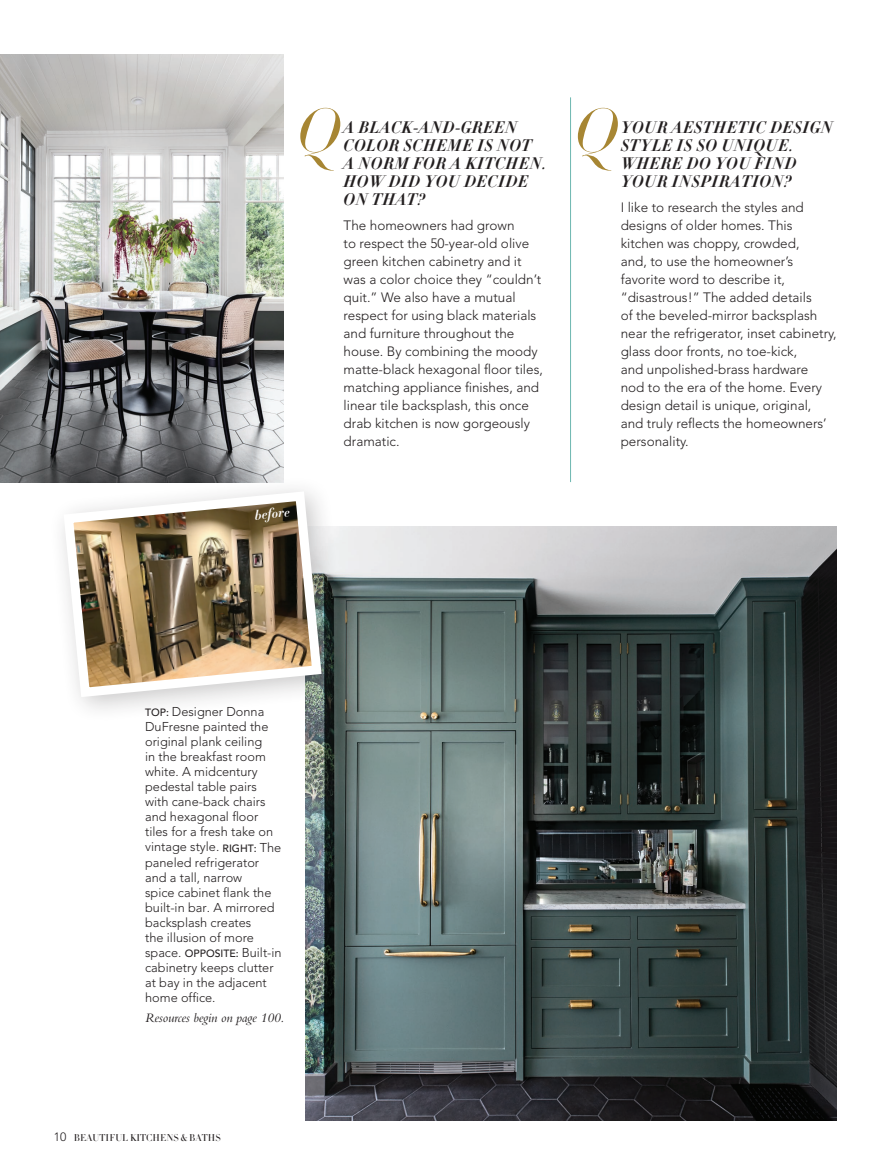
<style>
.page{position:relative;width:891px;height:1175px;background:#fff}
.page>*{position:absolute;margin:0;border:0;box-sizing:border-box;transform-origin:0 0}
.t1{font:italic 300 60px "HTF Didot L42";color:#a78633}
.t2{font:italic 700 16.5px/18px "HTF Didot B11";letter-spacing:.025em;color:#231f20}
.t3{font:300 13.5px/18px "Avenir LT Std";color:#231f20}
.t4{font:italic 13.5px "Bembo Std";letter-spacing:-.01em;color:#231f20}
.t5{font:italic 700 13.5px "HTF Didot B11";color:#fff}
.t6{font:300 12.75px/15px "Avenir LT Std";color:#231f20}
.t7{font:300 9.75px "HTF Didot L24";letter-spacing:.01em;color:#231f20}
.s1{font-weight:500;font-size:10.5px}
.s2{font-family:"Avenir LT Std";font-size:12px}
</style>
<div class="page">
<img style="left:305px;top:526px;width:532px;height:594px">
<div style="left:47px;top:475px;width:302px;height:249px;background:#231f20;opacity:.25"></div>
<img style="left:59px;top:486px;width:267px;height:216px">
<img style="left:0;top:54px;width:284px;height:428px">
<hr style="left:570px;top:97px;width:1px;height:385px;background:#6db7b0">
<h1 class="t1" style="left:297px;top:87px;width:46px">Q</h1>
<p class="t2" style="left:344px;top:118px;width:203px">A BLACK-AND-GREEN<br>COLOR SCHEME IS NOT<br>A NORM FOR A KITCHEN.</p>
<p class="t2" style="left:344px;top:172px;width:186px">HOW DID YOU DECIDE<br>ON THAT?</p>
<p class="t3" style="left:344px;top:216px;width:201px">The homeowners had grown<br>to respect the 50-year-old olive green kitchen cabinetry and it was a color choice they “couldn’t quit.” We also have a mutual respect for using black materials and furniture throughout the house. By combining the moody matte-black hexagonal floor tiles, matching appliance finishes, and linear tile backsplash, this once drab kitchen is now gorgeously dramatic.</p>
<p class="t5" style="left:254px;top:504px;width:37px;rotate:-5deg">before</p>
<h1 class="t1" style="left:575px;top:87px;width:46px">Q</h1>
<p class="t2" style="left:621px;top:118px;width:214px">YOUR AESTHETIC DESIGN<br>STYLE IS SO UNIQUE.<br>WHERE DO YOU FIND<br>YOUR INSPIRATION?</p>
<p class="t3" style="left:621px;top:198px;width:218px">I like to research the styles and designs of older homes. This kitchen was choppy, crowded,<br>and, to use the homeowner’s favorite word to describe it, “disastrous!” The added details<br>of the beveled-mirror backsplash near the refrigerator, inset cabinetry, glass door fronts, no toe-kick,<br>and unpolished-brass hardware<br>nod to the era of the home. Every design detail is unique, original, and truly reflects the homeowners’ personality.</p>
<p class="t6" style="left:145px;top:704px;width:138px"><span class="s1">TOP:</span> Designer Donna<br>DuFresne painted the original plank ceiling<br>in the breakfast room white. A midcentury pedestal table pairs with cane-back chairs and hexagonal floor tiles for a fresh take on vintage style. <span class="s1">RIGHT:</span> The paneled refrigerator and a tall, narrow<br>spice cabinet flank the built-in bar. A mirrored backsplash creates<br>the illusion of more space. <span class="s1">OPPOSITE:</span> Built-in cabinetry keeps clutter at bay in the adjacent home office.</p>
<p class="t4" style="left:145px;top:1009px;width:141px">Resources begin on page 100.</p>
<p class="t7" style="left:54px;top:1130px;width:169px"><span class="s2">10</span> BEAUTIFUL KITCHENS &amp; BATHS</p>
</div>
